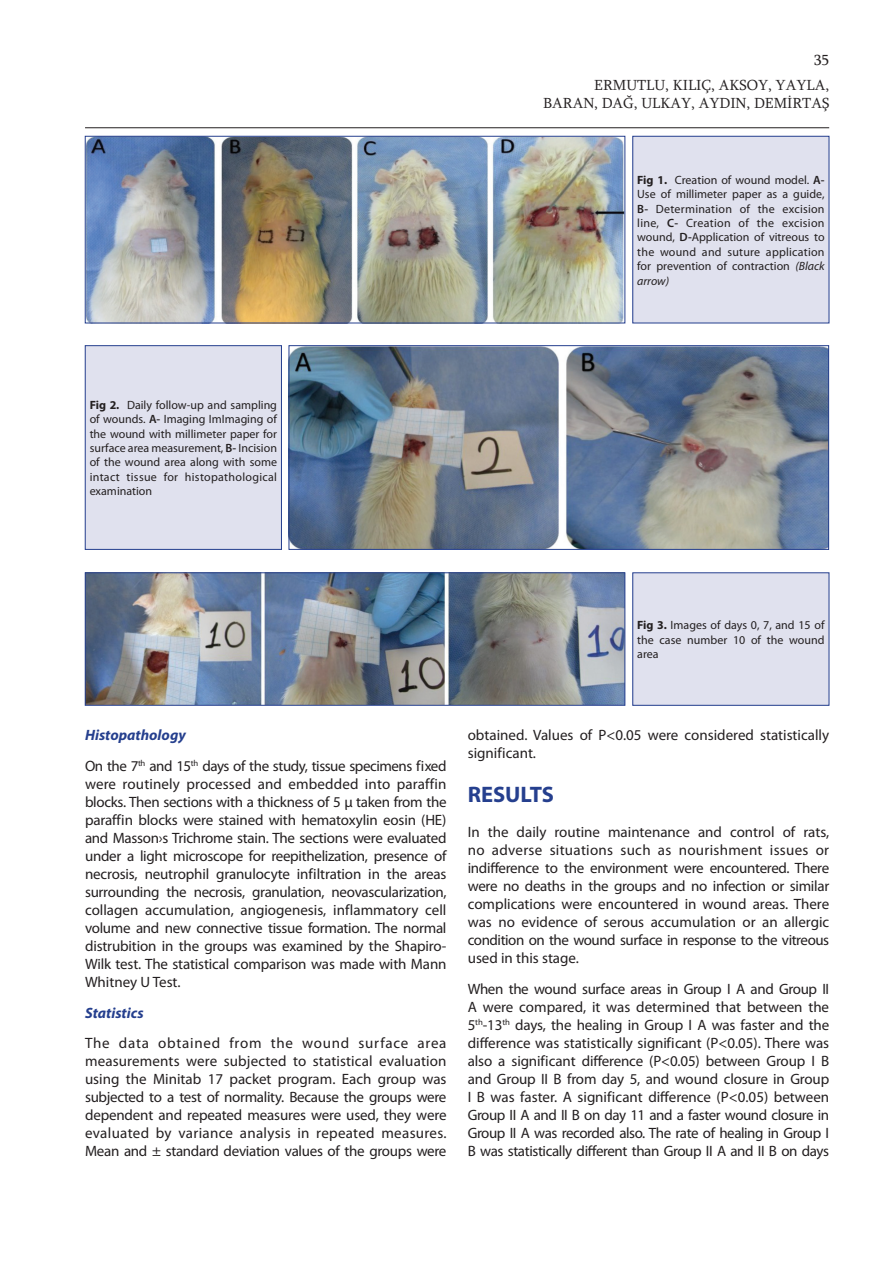
<style>
.page{position:relative;width:893px;height:1263px;background:#fff}
.page>*{position:absolute;margin:0;border:0;box-sizing:border-box;transform-origin:0 0}
.t1{font:700 22.5px "Myriad Pro";color:#253f8e}
.t2{font:15px/18px "Myriad Pro";letter-spacing:-.02em;color:#231f20;text-align:justify}
.t3{font:15px/18px "Myriad Pro";color:#231f20}
.t4{font:15px/25px "Sylfaen";color:#231f20;text-align:right}
.t5{font:italic 700 15px "Myriad Pro";color:#253f8e}
.t6{font:12px/14.4px "Myriad Pro";color:#231f20;text-align:justify}
.s1{font-weight:700}
.s2{font-weight:600}
.s3{font-style:italic}
.s4{font-weight:700;font-style:italic;color:#253f8e}
</style>
<div class="page">
<hr style="left:85px;top:127px;width:744px;height:1px;background:#231f20">
<img style="left:87px;top:138px;width:536px;height:183px">
<div style="left:85px;top:136px;width:540px;height:187px;border:1px solid #253f8e"></div>
<div style="left:633px;top:136px;width:196px;height:187px;background:#e0e1ee"></div>
<img style="left:291px;top:347px;width:536px;height:201px">
<div style="left:289px;top:345px;width:540px;height:205px;border:1px solid #253f8e"></div>
<div style="left:85px;top:346px;width:196px;height:203px;background:#e0e1ee"></div>
<div style="left:85px;top:345px;width:197px;height:205px;border:1px solid #253f8e"></div>
<img style="left:87px;top:575px;width:536px;height:128px">
<div style="left:85px;top:573px;width:540px;height:132px;border:1px solid #253f8e"></div>
<div style="left:633px;top:573px;width:196px;height:132px;background:#e0e1ee"></div>
<p class="t6" style="left:90px;top:397px;width:189px"><span class="s1">Fig 2.</span> Daily follow-up and sampling of wounds. <span class="s2">A-</span> Imaging ImImaging of the wound with millimeter paper for surface area measurement, <span class="s2">B-</span> Incision of the wound area along with some intact tissue for histopathological examination</p>
<p class="t4" style="left:594px;top:47px;width:236px">35<br>ERMUTLU, KILIÇ, AKSOY, YAYLA,</p>
<p class="t4" style="left:543px;top:90px;width:287px">BARAN, DAĞ, ULKAY, AYDIN, DEMİRTAŞ</p>
<p class="t6" style="left:637px;top:172px;width:189px"><span class="s1">Fig 1.</span> Creation of wound model. <span class="s2">A-</span>Use of millimeter paper as a guide, <span class="s2">B-</span> Determination of the excision line, <span class="s2">C-</span> Creation of the excision wound, <span class="s2">D-</span>Application of vitreous to the wound and suture application for prevention of contraction <span class="s3">(Black arrow)</span></p>
<p class="t6" style="left:637px;top:618px;width:189px"><span class="s1">Fig 3.</span> Images of days 0, 7, and 15 of the case number 10 of the wound area</p>
<p class="t2" style="left:85px;top:719px;width:363px;line-height:30.8px"><span class="s4">Histopathology<br></span>On the 7<sup>th</sup> and 15<sup>th</sup> days of the study, tissue specimens fixed</p>
<p class="t2" style="left:85px;top:775px;width:363px">were routinely processed and embedded into paraffin blocks. Then sections with a thickness of 5 µ taken from the paraffin blocks were stained with hematoxylin eosin (HE) and Masson›s Trichrome stain. The sections were evaluated under a light microscope for reepithelization, presence of necrosis, neutrophil granulocyte infiltration in the areas surrounding the necrosis, granulation, neovascularization, collagen accumulation, angiogenesis, inflammatory cell volume and new connective tissue formation. The normal distrubition in the groups was examined by the Shapiro-Wilk test. The statistical comparison was made with Mann Whitney U Test.</p>
<p class="t5" style="left:85px;top:1003px;width:60px">Statistics</p>
<p class="t2" style="left:85px;top:1034px;width:363px">The data obtained from the wound surface area measurements were subjected to statistical evaluation using the Minitab 17 packet program. Each group was subjected to a test of normality. Because the groups were dependent and repeated measures were used, they were evaluated by variance analysis in repeated measures.<br>Mean and ± standard deviation values of the groups were</p>
<p class="t3" style="left:468px;top:726px;width:363px">obtained. Values of P&lt;0.05 were considered statistically significant.</p>
<h1 class="t1" style="left:468px;top:780px;width:88px">RESULTS</h1>
<p class="t2" style="left:468px;top:823px;width:363px">In the daily routine maintenance and control of rats, no adverse situations such as nourishment issues or indifference to the environment were encountered. There were no deaths in the groups and no infection or similar complications were encountered in wound areas. There was no evidence of serous accumulation or an allergic condition on the wound surface in response to the vitreous used in this stage.</p>
<p class="t2" style="left:468px;top:980px;width:363px">When the wound surface areas in Group I A and Group II A were compared, it was determined that between the 5<sup>th</sup>-13<sup>th</sup> days, the healing in Group I A was faster and the difference was statistically significant (P&lt;0.05). There was also a significant difference (P&lt;0.05) between Group I B and Group II B from day 5, and wound closure in Group I B was faster. A significant difference (P&lt;0.05) between Group II A and II B on day 11 and a faster wound closure in Group II A was recorded also. The rate of healing in Group I B was statistically different than Group II A and II B on days</p>
</div>
